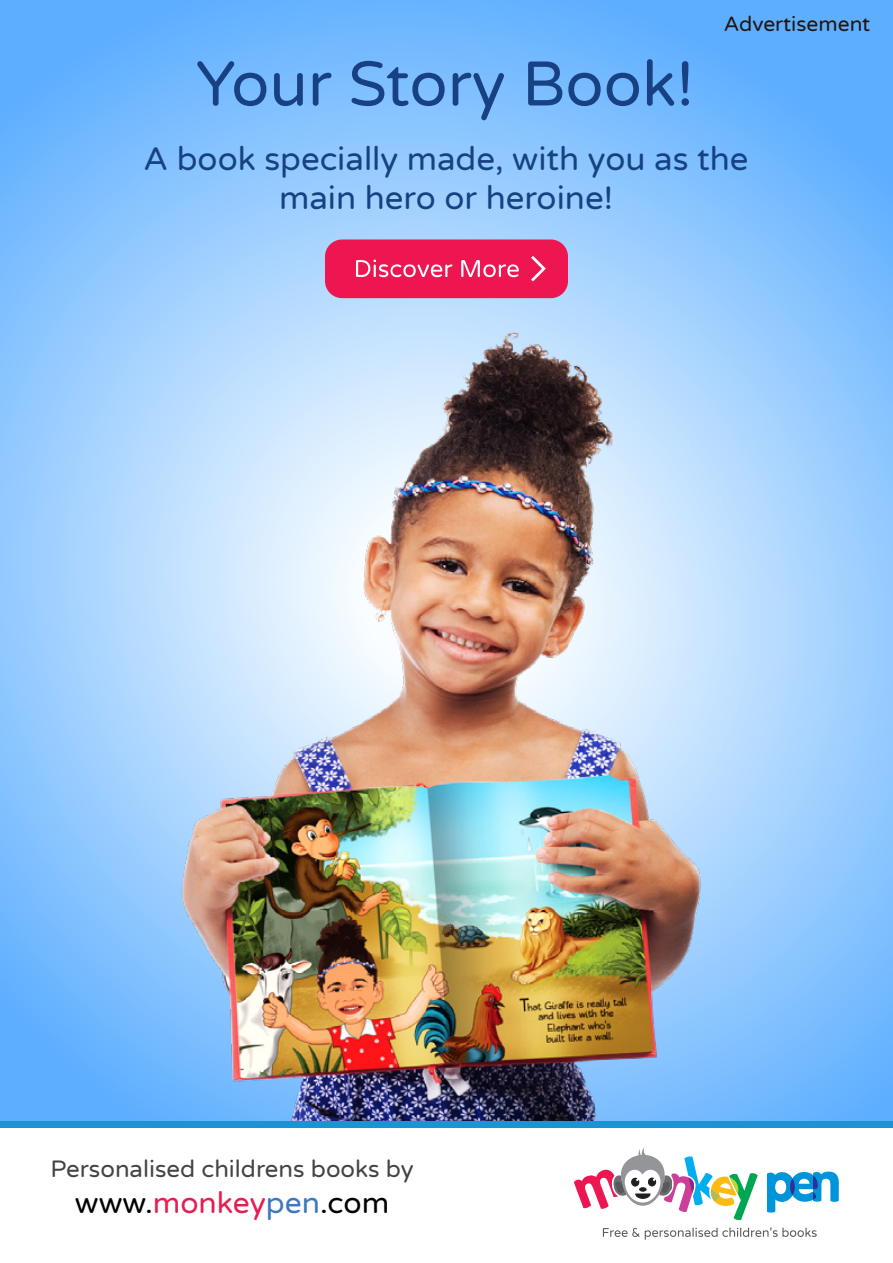
<style>
.page{position:relative;width:893px;height:1263px;background:#fff}
.page>*{position:absolute;margin:0;border:0;box-sizing:border-box;transform-origin:0 0}
.t1{font:63px "Varela Round";color:#184183}
.t2{font:33px/39.6px "Varela Round";color:#164282;text-align:center}
.t3{font:30px "Varela Round";color:#000}
.t4{font:24px "Varela Round";color:#434342}
.t5{font:21px "Varela Round";color:#1f1612}
.s1{color:#e61d51}
.s2{color:#3e77bc}
</style>
<div class="page">
<img style="left:0;top:0;width:893px;height:1121px">
<img style="left:173px;top:333px;width:530px;height:788px">
<div style="left:325px;top:239px;width:243px;height:59px;background:#ed1651;border-radius:17px"></div>
<svg style="left:356px;top:260px;width:96px;height:17px"></svg>
<svg style="left:461px;top:260px;width:58px;height:17px"></svg>
<svg style="left:531px;top:256px;width:15px;height:25px"></svg>
<svg style="left:574px;top:1148px;width:265px;height:91px"></svg>
<div style="left:0;top:1121px;width:893px;height:6px;background:#1c93d2"></div>
<p class="t5" style="left:724px;top:9px;width:148px">Advertisement</p>
<h1 class="t1" style="left:196px;top:41px;width:500px">Your Story Book!</h1>
<p class="t2" style="left:144px;top:138px;width:606px">A book specially made, with you as the main hero or heroine!</p>
<p class="t4" style="left:50px;top:1152px;width:365px">Personalised childrens books by</p>
<p class="t3" style="left:75px;top:1182px;width:316px">www.<span class="s1">monkey</span><span class="s2">pen</span>.com</p>
</div>
